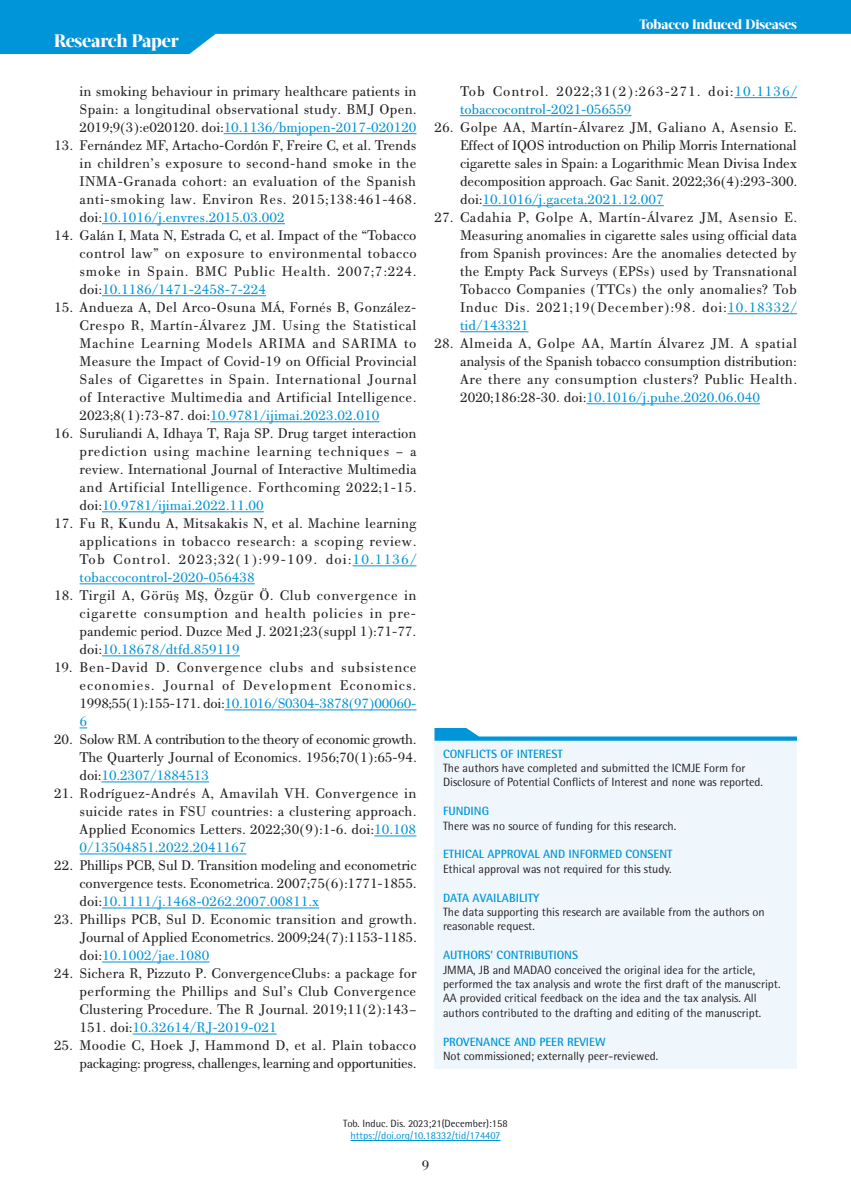
<style>
.page{position:relative;width:851px;height:1191px;background:#fff}
.page>*{position:absolute;margin:0;border:0;box-sizing:border-box;transform-origin:0 0}
.t1{font:800 18px "Acta Display W04";letter-spacing:-.01em;color:#fff}
.t2{font:15px/18px "PF Bodoni Text";color:#231f20;text-align:justify}
.t3{font:15px/18px "PF Bodoni Text";letter-spacing:-.025em;color:#231f20;text-align:right}
.t4{font:800 13.5px "Acta Display W04";letter-spacing:-.01em;color:#fff}
.t5{font:12px/14.4px "Rotis Semi Sans Hel";color:#231f20}
.t6{font:700 12px "Rotis Semi Sans Hel";color:#0095d9}
.t7{font:10.5px "Rotis Semi Sans Hel";color:#231f20}
.t8{font:10.5px "Rotis Semi Sans Hel";color:#0095d9}
.s1{color:#0095d9}
.s2{font-family:"Georgia";font-size:12px}
</style>
<div class="page">
<svg style="left:0;top:0;width:850px;height:54px;fill:#0095d9"></svg>
<hr style="left:350px;top:1140px;width:150px;height:1px;background:#0095d9">
<hr style="left:224px;top:133px;width:192px;height:1px;background:#0095d9">
<hr style="left:102px;top:223px;width:183px;height:1px;background:#0095d9">
<hr style="left:102px;top:295px;width:164px;height:1px;background:#0095d9">
<hr style="left:210px;top:421px;width:169px;height:1px;background:#0095d9">
<hr style="left:102px;top:511px;width:162px;height:1px;background:#0095d9">
<hr style="left:352px;top:565px;width:64px;height:1px;background:#0095d9">
<hr style="left:80px;top:583px;width:175px;height:1px;background:#0095d9">
<hr style="left:102px;top:655px;width:138px;height:1px;background:#0095d9">
<hr style="left:224px;top:709px;width:192px;height:1px;background:#0095d9">
<hr style="left:101px;top:781px;width:108px;height:1px;background:#0095d9">
<hr style="left:374px;top:835px;width:42px;height:1px;background:#0095d9">
<hr style="left:80px;top:853px;width:166px;height:1px;background:#0095d9">
<hr style="left:102px;top:907px;width:217px;height:1px;background:#0095d9">
<hr style="left:102px;top:961px;width:107px;height:1px;background:#0095d9">
<hr style="left:133px;top:1033px;width:144px;height:1px;background:#0095d9">
<hr style="left:734px;top:97px;width:62px;height:1px;background:#0095d9">
<hr style="left:460px;top:115px;width:171px;height:1px;background:#0095d9">
<hr style="left:482px;top:205px;width:181px;height:1px;background:#0095d9">
<hr style="left:727px;top:313px;width:69px;height:1px;background:#0095d9">
<hr style="left:460px;top:331px;width:68px;height:1px;background:#0095d9">
<hr style="left:586px;top:403px;width:174px;height:1px;background:#0095d9">
<div style="left:434px;top:740px;width:362px;height:328px;background:#f0f7fc"></div>
<svg style="left:434px;top:728px;width:362px;height:12px"></svg>
<p class="t1" style="left:54px;top:30px;width:126px">Research Paper</p>
<p class="t2" style="left:80px;top:82px;width:338px">in smoking behaviour in primary healthcare patients in Spain: a longitudinal observational study. BMJ Open.<br>2019;9(3):e020120. doi:<span class="s1">10.1136/bmjopen-2017-020120</span></p>
<p class="t2" style="left:80px;top:136px;width:338px;text-indent:-26px">13. Fern<span class="s2">á</span>ndez MF, Artacho-Cord<span class="s2">ó</span>n F, Freire C, et al. Trends in children’s exposure to second-hand smoke in the INMA-Granada cohort: an evaluation of the Spanish anti-smoking law. Environ Res. 2015;138:461-468. doi:<span class="s1">10.1016/j.envres.2015.03.002</span></p>
<p class="t2" style="left:80px;top:226px;width:338px;text-indent:-26px">14. Gal<span class="s2">á</span>n I, Mata N, Estrada C, et al. Impact of the “Tobacco control law” on exposure to environmental tobacco smoke in Spain. BMC Public Health. 2007;7:224. doi:<span class="s1">10.1186/1471-2458-7-224</span></p>
<p class="t2" style="left:80px;top:298px;width:338px;text-indent:-26px">15. Andueza A, Del Arco-Osuna M<span class="s2">Á</span>, Fornés B, Gonz<span class="s2">á</span>lez-Crespo R, Mart<span class="s2">í</span>n-<span class="s2">Á</span>lvarez JM. Using the Statistical Machine Learning Models ARIMA and SARIMA to Measure the Impact of Covid-19 on Official Provincial Sales of Cigarettes in Spain. International Journal of Interactive Multimedia and Artificial Intelligence.<br>2023;8(1):73-87. doi:<span class="s1">10.9781/ijimai.2023.02.010</span></p>
<p class="t2" style="left:80px;top:424px;width:338px;text-indent:-26px">16. Suruliandi A, Idhaya T, Raja SP. Drug target interaction prediction using machine learning techniques – a review. International Journal of Interactive Multimedia and Artificial Intelligence. Forthcoming 2022;1-15. doi:<span class="s1">10.9781/ijimai.2022.11.00</span></p>
<p class="t2" style="left:80px;top:514px;width:338px;text-indent:-26px">17. Fu R, Kundu A, Mitsakakis N, et al. Machine learning applications in tobacco research: a scoping review.<br>Tob Control. 2023;32(1):99-109. doi:<span class="s1">10.1136/ tobaccocontrol-2020-056438</span></p>
<p class="t2" style="left:80px;top:586px;width:338px;text-indent:-26px">18. Tirgil A, Görü<span class="s2">ş</span> M<span class="s2">Ş</span>, Özgür Ö. Club convergence in cigarette consumption and health policies in pre&shy;pandemic period. Duzce Med J. 2021;23(suppl 1):71-77. doi:<span class="s1">10.18678/dtfd.859119</span></p>
<p class="t2" style="left:80px;top:658px;width:338px;text-indent:-26px">19. Ben-David D. Convergence clubs and subsistence economies. Journal of Development Economics.<br>1998;55(1):155-171. doi:<span class="s1">10.1016/S0304-3878(97)00060- 6</span></p>
<p class="t2" style="left:80px;top:730px;width:338px;text-indent:-26px">20. Solow RM. A contribution to the theory of economic growth.<br>The Quarterly Journal of Economics. 1956;70(1):65-94. doi:<span class="s1">10.2307/1884513</span></p>
<p class="t2" style="left:80px;top:784px;width:338px;text-indent:-26px">21. Rodr<span class="s2">í</span>guez-Andrés A, Amavilah VH. Convergence in suicide rates in FSU countries: a clustering approach.<br>Applied Economics Letters. 2022;30(9):1-6. doi:<span class="s1">10.108<br>0/13504851.2022.2041167</span></p>
<p class="t2" style="left:80px;top:856px;width:338px;text-indent:-26px">22. Phillips PCΒ, Sul D. Transition modeling and econometric convergence tests. Econometrica. 2007;75(6):1771-1855. doi:<span class="s1">10.1111/j.1468-0262.2007.00811.x</span></p>
<p class="t2" style="left:80px;top:910px;width:338px;text-indent:-26px">23. Phillips PCB, Sul D. Economic transition and growth.<br>Journal of Applied Econometrics. 2009;24(7):1153-1185. doi:<span class="s1">10.1002/jae.1080</span></p>
<p class="t2" style="left:80px;top:964px;width:338px;text-indent:-26px">24. Sichera R, Pizzuto P. ConvergenceClubs: a package for performing the Phillips and Sul’s Club Convergence Clustering Procedure. The R Journal. 2019;11(2):143– 151. doi:<span class="s1">10.32614/RJ-2019-021</span></p>
<p class="t3" style="left:54px;top:1036px;width:364px">25. Moodie C, Hoek J, Hammond D, et al. Plain tobacco packaging: progress, challenges, learning and opportunities.</p>
<p class="t4" style="left:639px;top:17px;width:159px">Tobacco Induced Diseases</p>
<p class="t2" style="left:460px;top:82px;width:338px">Tob Control. 2022;31(2):263-271. doi:<span class="s1">10.1136/ tobaccocontrol-2021-056559</span></p>
<p class="t2" style="left:460px;top:118px;width:338px;text-indent:-26px">26. Golpe AA, Mart<span class="s2">í</span>n-<span class="s2">Á</span>lvarez JM, Galiano A, Asensio E.<br>Effect of IQOS introduction on Philip Morris International cigarette sales in Spain: a Logarithmic Mean Divisa Index decomposition approach. Gac Sanit. 2022;36(4):293-300. doi:<span class="s1">10.1016/j.gaceta.2021.12.007</span></p>
<p class="t2" style="left:460px;top:208px;width:338px;text-indent:-26px">27. Cadahia P, Golpe A, Mart<span class="s2">í</span>n-<span class="s2">Á</span>lvarez JM, Asensio E.<br>Measuring anomalies in cigarette sales using official data from Spanish provinces: Are the anomalies detected by the Empty Pack Surveys (EPSs) used by Transnational Tobacco Companies (TTCs) the only anomalies? Tob Induc Dis. 2021;19(December):98. doi:<span class="s1">10.18332/ tid/143321</span></p>
<p class="t2" style="left:460px;top:334px;width:338px;text-indent:-26px">28. Almeida A, Golpe AA, Mart<span class="s2">í</span>n <span class="s2">Á</span>lvarez JM. A spatial analysis of the Spanish tobacco consumption distribution:<br>Are there any consumption clusters? Public Health.<br>2020;186:28-30. doi:<span class="s1">10.1016/j.puhe.2020.06.040</span></p>
<p class="t6" style="left:443px;top:746px;width:121px">CONFLICTS OF INTEREST</p>
<p class="t5" style="left:443px;top:760px;width:321px">The authors have completed and submitted the ICMJE Form for<br>Disclosure of Potential Conflicts of Interest and none was reported.</p>
<p class="t6" style="left:443px;top:803px;width:48px">FUNDING</p>
<p class="t5" style="left:443px;top:818px;width:234px">There was no source of funding for this research.</p>
<p class="t6" style="left:443px;top:847px;width:231px">ETHICAL APPROVAL AND INFORMED CONSENT</p>
<p class="t5" style="left:443px;top:861px;width:230px">Ethical approval was not required for this study.</p>
<p class="t6" style="left:443px;top:890px;width:98px">DATA AVAILABILITY</p>
<p class="t5" style="left:443px;top:904px;width:323px">The data supporting this research are available from the authors on reasonable request.</p>
<p class="t6" style="left:443px;top:947px;width:137px">AUTHORS’ CONTRIBUTIONS</p>
<p class="t5" style="left:443px;top:962px;width:339px">JMMA, JB and MADAO conceived the original idea for the article, performed the tax analysis and wrote the first draft of the manuscript.<br>AA provided critical feedback on the idea and the tax analysis. All authors contributed to the drafting and editing of the manuscript.</p>
<p class="t6" style="left:443px;top:1034px;width:164px">PROVENANCE AND PEER REVIEW</p>
<p class="t5" style="left:443px;top:1048px;width:217px">Not commissioned; externally peer-reviewed.</p>
<p class="t7" style="left:343px;top:1116px;width:166px">Tob. Induc. Dis. 2023;21(December):158</p>
<p class="t8" style="left:350px;top:1129px;width:151px">https://doi.org/10.18332/tid/174407</p>
<p class="t2" style="left:421px;top:1156px;width:9px">9</p>
</div>
